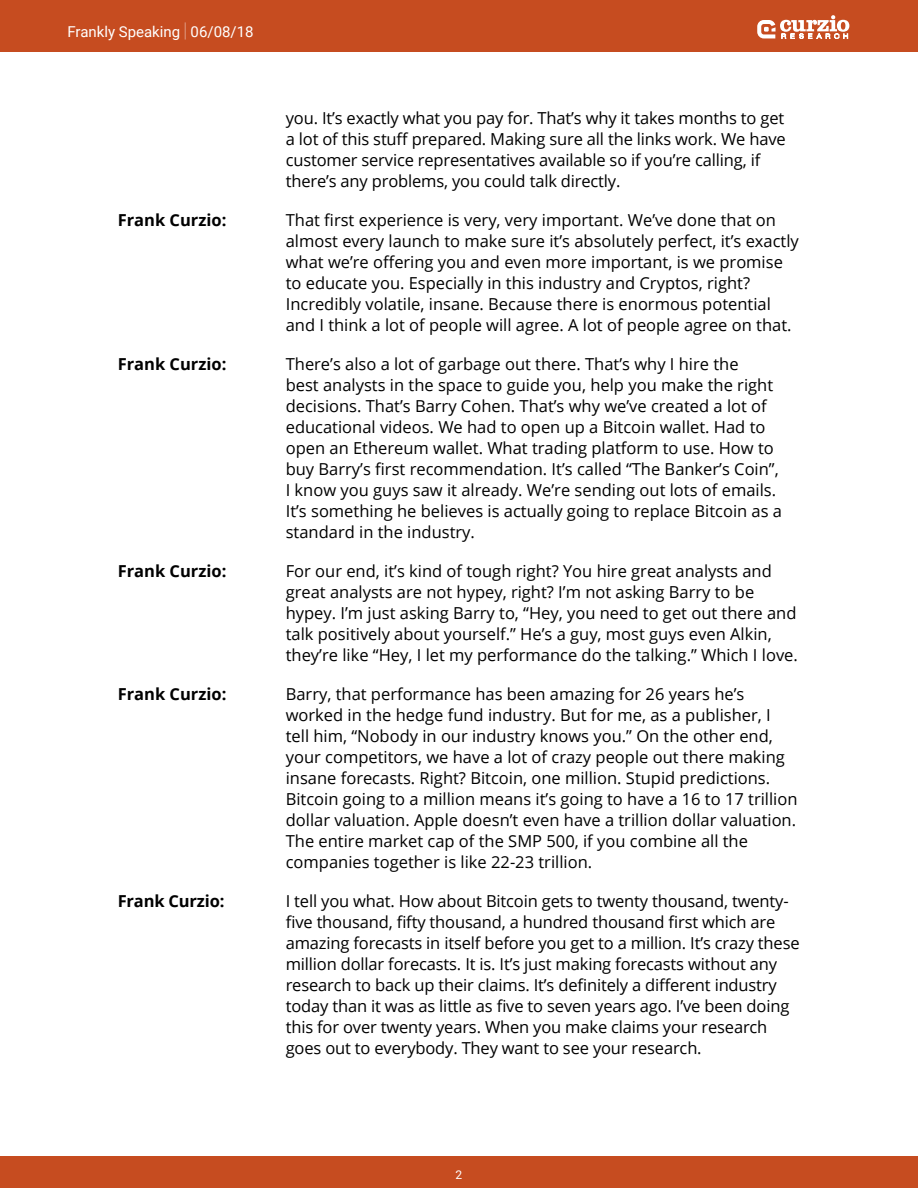
<style>
.page{position:relative;width:918px;height:1188px;background:#fff}
.page>*{position:absolute;margin:0;border:0;box-sizing:border-box;transform-origin:0 0}
.t1{font:16.5px/21px "Open Sans";color:#000}
.t2{font:700 16.5px "Open Sans";color:#000}
.t3{font:15px "Roboto";color:#fff}
.t4{font:12px "Roboto";color:#fff}
.s1{font-weight:100;font-size:20.25px}
</style>
<div class="page">
<div style="left:0;top:1156px;width:918px;height:32px;background:#c64c20"></div>
<div style="left:0;top:0;width:918px;height:52px;background:#c64c20"></div>
<svg style="left:757px;top:15px;width:92px;height:24px"></svg>
<p class="t3" style="left:68px;top:21px;width:188px">Frankly Speaking <span class="s1">|</span> 06/08/18</p>
<p class="t1" style="left:286px;top:107px;width:502px">you. It’s exactly what you pay for. That’s why it takes months to get a lot of this stuff prepared. Making sure all the links work. We have customer service representatives available so if you’re calling, if there’s any problems, you could talk directly.</p>
<p class="t2" style="left:118px;top:208px;width:110px">Frank Curzio:</p>
<p class="t1" style="left:286px;top:209px;width:515px">That first experience is very, very important. We’ve done that on almost every launch to make sure it’s absolutely perfect, it’s exactly what we’re offering you and even more important, is we promise to educate you. Especially in this industry and Cryptos, right?<br>Incredibly volatile, insane. Because there is enormous potential and I think a lot of people will agree. A lot of people agree on that.</p>
<p class="t2" style="left:118px;top:352px;width:110px">Frank Curzio:</p>
<p class="t1" style="left:286px;top:353px;width:498px">There’s also a lot of garbage out there. That’s why I hire the<br>best analysts in the space to guide you, help you make the right decisions. That’s Barry Cohen. That’s why we’ve created a lot of educational videos. We had to open up a Bitcoin wallet. Had to open an Ethereum wallet. What trading platform to use. How to buy Barry’s first recommendation. It’s called “The Banker’s Coin”, I know you guys saw it already. We’re sending out lots of emails.<br>It’s something he believes is actually going to replace Bitcoin as a standard in the industry.</p>
<p class="t2" style="left:118px;top:559px;width:110px">Frank Curzio:</p>
<p class="t1" style="left:286px;top:560px;width:514px">For our end, it’s kind of tough right? You hire great analysts and great analysts are not hypey, right? I’m not asking Barry to be hypey. I’m just asking Barry to, “Hey, you need to get out there and talk positively about yourself.” He’s a guy, most guys even Alkin, they’re like “Hey, I let my performance do the talking.” Which I love.</p>
<p class="t2" style="left:118px;top:682px;width:110px">Frank Curzio:</p>
<p class="t1" style="left:286px;top:683px;width:513px">Barry, that performance has been amazing for 26 years he’s worked in the hedge fund industry. But for me, as a publisher, I tell him, “Nobody in our industry knows you.” On the other end, your competitors, we have a lot of crazy people out there making insane forecasts. Right? Bitcoin, one million. Stupid predictions.<br>Bitcoin going to a million means it’s going to have a 16 to 17 trillion dollar valuation. Apple doesn’t even have a trillion dollar valuation.<br>The entire market cap of the SMP 500, if you combine all the companies together is like 22-23 trillion.</p>
<p class="t2" style="left:118px;top:889px;width:108px">Frank Curzio:</p>
<p class="t1" style="left:286px;top:890px;width:515px">I tell you what. How about Bitcoin gets to twenty thousand, twenty&shy;five thousand, fifty thousand, a hundred thousand first which are amazing forecasts in itself before you get to a million. It’s crazy these million dollar forecasts. It is. It’s just making forecasts without any research to back up their claims. It’s definitely a different industry today than it was as little as five to seven years ago. I’ve been doing this for over twenty years. When you make claims your research goes out to everybody. They want to see your research.</p>
<p class="t4" style="left:456px;top:1166px;width:8px">2</p>
</div>
